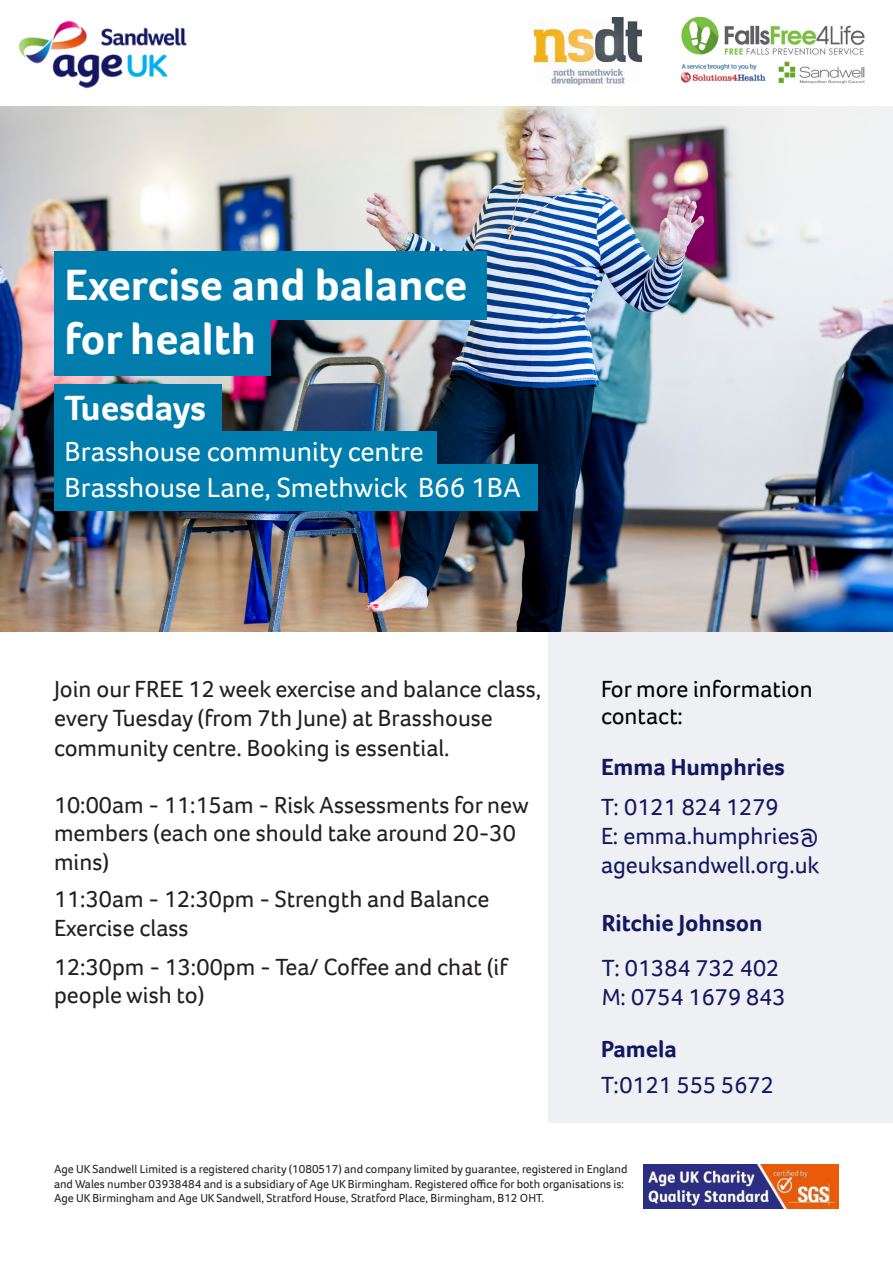
<style>
.page{position:relative;width:893px;height:1263px;background:#fff}
.page>*{position:absolute;margin:0;border:0;box-sizing:border-box;transform-origin:0 0}
.t1{font:700 45px/54px "Foco";color:#fff}
.t2{font:700 36px "Foco";color:#fff}
.t3{font:28.5px "Foco";color:#fff}
.t4{font:24px/28.5px "Foco";color:#231f20}
.t5{font:24px/28.8px "Foco";color:#141760}
.t6{font:700 24px "Foco";color:#141760}
.t7{font:24px/27px "Foco";color:#000}
.t8{font:12px/14.4px "Foco";color:#231f20}
</style>
<div class="page">
<div style="left:549px;top:604px;width:344px;height:519px;background:#eef0f3"></div>
<img style="left:0;top:106px;width:893px;height:525px">
<div style="left:54px;top:251px;width:432px;height:68px;background:#007dad"></div>
<div style="left:54px;top:308px;width:216px;height:68px;background:#007dad"></div>
<img style="left:643px;top:1165px;width:196px;height:44px">
<img style="left:18px;top:20px;width:169px;height:68px">
<img style="left:535px;top:17px;width:106px;height:67px">
<img style="left:680px;top:16px;width:185px;height:68px">
<div style="left:54px;top:431px;width:382px;height:54px;background:#007dad"></div>
<div style="left:54px;top:464px;width:484px;height:47px;background:#007dad"></div>
<div style="left:54px;top:384px;width:167px;height:53px;background:#007dad"></div>
<h1 class="t1" style="left:65px;top:258px;width:404px">Exercise and balance for health</h1>
<h2 class="t2" style="left:65px;top:384px;width:143px">Tuesdays</h2>
<p class="t3" style="left:65px;top:432px;width:361px">Brasshouse community centre</p>
<p class="t3" style="left:65px;top:469px;width:458px">Brasshouse Lane, Smethwick B66 1BA</p>
<p class="t4" style="left:54px;top:674px;width:489px;line-height:29.2px">Join our FREE 12 week exercise and balance class, every Tuesday (from 7th June) at Brasshouse community centre. Booking is essential.</p>
<p class="t4" style="left:54px;top:790px;width:476px">10:00am - 11:15am - Risk Assessments for new members (each one should take around 20-30 mins)</p>
<p class="t4" style="left:54px;top:885px;width:437px">11:30am - 12:30pm - Strength and Balance<br>Exercise class</p>
<p class="t4" style="left:54px;top:952px;width:455px">12:30pm - 13:00pm - Tea/ Coffee and chat (if people wish to)</p>
<p class="t7" style="left:601px;top:675px;width:213px">For more information contact:</p>
<p class="t6" style="left:601px;top:751px;width:185px">Emma Humphries</p>
<p class="t5" style="left:601px;top:793px;width:220px">T: 0121 824 1279<br>E: emma.humphries@ ageuksandwell.org.uk</p>
<p class="t6" style="left:602px;top:907px;width:162px">Ritchie Johnson</p>
<p class="t5" style="left:602px;top:953px;width:185px">T: 01384 732 402<br>M: 0754 1679 843</p>
<p class="t6" style="left:601px;top:1033px;width:77px">Pamela</p>
<p class="t5" style="left:601px;top:1070px;width:174px">T:0121 555 5672</p>
<p class="t8" style="left:54px;top:1162px;width:575px">Age UK Sandwell Limited is a registered charity (1080517) and company limited by guarantee, registered in England and Wales number 03938484 and is a subsidiary of Age UK Birmingham. Registered office for both organisations is:<br>Age UK Birmingham and Age UK Sandwell, Stratford House, Stratford Place, Birmingham, B12 OHT.</p>
</div>
